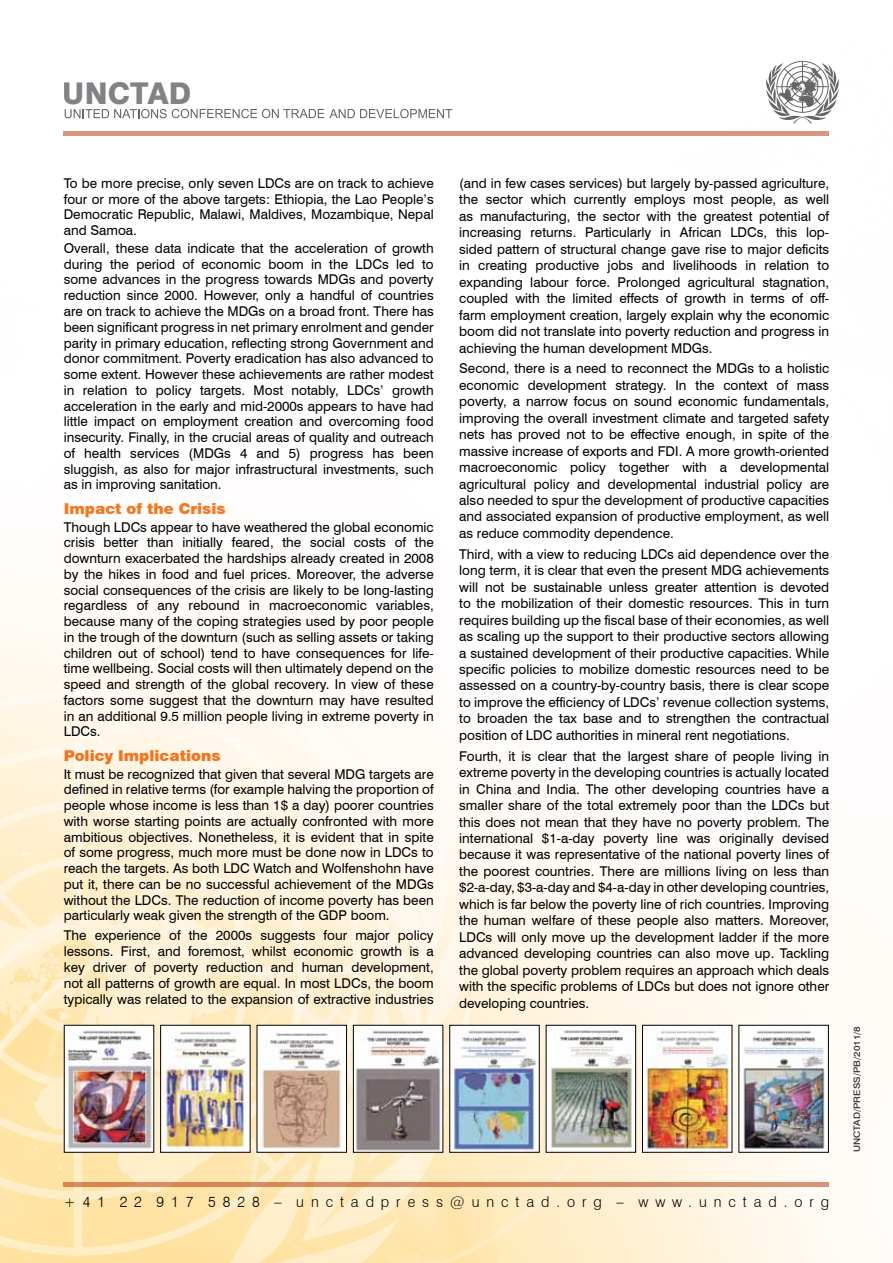
<style>
.page{position:relative;width:893px;height:1263px;background:#fff}
.page>*{position:absolute;margin:0;border:0;box-sizing:border-box;transform-origin:0 0}
.t1{font:800 30px "Swiss 721 BT";color:#808285}
.t2{font:300 15px "Swiss 721 BT";letter-spacing:.485em;color:#000;scale:.96 1}
.t3{font:900 15px "Swiss 721 BT";color:#f47920}
.t4{font:13.5px/16.5px "Swiss 721 BT";color:#000;text-align:justify}
.t5{font:500 9px "Swiss 721 BT";color:#000;scale:1.1 1}
</style>
<div class="page">
<img style="left:0;top:60px;width:842px;height:1203px">
<svg style="left:0;top:707px;width:475px;height:556px"></svg>
<svg style="left:0;top:690px;width:366px;height:570px;background:#feefd0"></svg>
<svg style="left:64px;top:1182px;width:765px;height:4px;background:#d78c62"></svg>
<svg style="left:766px;top:61px;width:73px;height:62px"></svg>
<svg style="left:65px;top:109px;width:387px;height:9px"></svg>
<hr style="left:64px;top:132px;width:765px;height:4px;background:#d7977d">
<img style="left:355px;top:1027px;width:86px;height:124px">
<div style="left:353px;top:1025px;width:90px;height:128px;border:1px solid #000"></div>
<img style="left:644px;top:1027px;width:86px;height:124px">
<div style="left:642px;top:1025px;width:90px;height:128px;border:1px solid #000"></div>
<img style="left:740px;top:1027px;width:87px;height:124px">
<div style="left:738px;top:1025px;width:91px;height:128px;border:1px solid #000"></div>
<img style="left:451px;top:1027px;width:87px;height:124px">
<div style="left:449px;top:1025px;width:91px;height:128px;border:1px solid #000"></div>
<img style="left:548px;top:1027px;width:86px;height:124px">
<div style="left:546px;top:1025px;width:90px;height:128px;border:1px solid #000"></div>
<img style="left:66px;top:1027px;width:86px;height:124px">
<div style="left:64px;top:1025px;width:90px;height:128px;border:1px solid #000"></div>
<img style="left:162px;top:1027px;width:87px;height:124px">
<div style="left:160px;top:1025px;width:91px;height:128px;border:1px solid #000"></div>
<img style="left:259px;top:1027px;width:86px;height:124px">
<div style="left:257px;top:1025px;width:90px;height:128px;border:1px solid #000"></div>
<h1 class="t1" style="left:63px;top:75px;width:130px">UNCTAD</h1>
<p class="t4" style="left:64px;top:175px;width:371px;line-height:15.8px">To be more precise, only seven LDCs are on track to achieve four or more of the above targets: Ethiopia, the Lao People’s Democratic Republic, Malawi, Maldives, Mozambique, Nepal and Samoa.</p>
<p class="t4" style="left:64px;top:240px;width:371px;line-height:15.8px">Overall, these data indicate that the acceleration of growth during the period of economic boom in the LDCs led to some advances in the progress towards MDGs and poverty reduction since 2000. However, only a handful of countries are on track to achieve the MDGs on a broad front. There has been significant progress in net primary enrolment and gender parity in primary education, reflecting strong Government and donor commitment. Poverty eradication has also advanced to some extent. However these achievements are rather modest in relation to policy targets. Most notably, LDCs’ growth acceleration in the early and mid-2000s appears to have had little impact on employment creation and overcoming food insecurity. Finally, in the crucial areas of quality and outreach of health services (MDGs 4 and 5) progress has been sluggish, as also for major infrastructural investments, such as in improving sanitation.</p>
<p class="t3" style="left:64px;top:499px;width:163px">Impact of the Crisis</p>
<p class="t4" style="left:64px;top:519px;width:371px;line-height:15.8px">Though LDCs appear to have weathered the global economic crisis better than initially feared, the social costs of the downturn exacerbated the hardships already created in 2008 by the hikes in food and fuel prices. Moreover, the adverse social consequences of the crisis are likely to be long-lasting regardless of any rebound in macroeconomic variables, because many of the coping strategies used by poor people in the trough of the downturn (such as selling assets or taking children out of school) tend to have consequences for life&shy;time wellbeing. Social costs will then ultimately depend on the speed and strength of the global recovery. In view of these factors some suggest that the downturn may have resulted in an additional 9.5 million people living in extreme poverty in LDCs.</p>
<p class="t3" style="left:64px;top:746px;width:158px">Policy Implications</p>
<p class="t4" style="left:64px;top:766px;width:371px;line-height:15.8px">It must be recognized that given that several MDG targets are defined in relative terms (for example halving the proportion of people whose income is less than 1$ a day) poorer countries with worse starting points are actually confronted with more ambitious objectives. Nonetheless, it is evident that in spite of some progress, much more must be done now in LDCs to reach the targets. As both LDC Watch and Wolfenshohn have put it, there can be no successful achievement of the MDGs without the LDCs. The reduction of income poverty has been particularly weak given the strength of the GDP boom.</p>
<p class="t4" style="left:64px;top:928px;width:371px;line-height:15.8px">The experience of the 2000s suggests four major policy lessons. First, and foremost, whilst economic growth is a key driver of poverty reduction and human development, not all patterns of growth are equal. In most LDCs, the boom typically was related to the expansion of extractive industries</p>
<p class="t4" style="left:459px;top:175px;width:371px">(and in few cases services) but largely by-passed agriculture, the sector which currently employs most people, as well as manufacturing, the sector with the greatest potential of increasing returns. Particularly in African LDCs, this lop&shy;sided pattern of structural change gave rise to major deficits in creating productive jobs and livelihoods in relation to expanding labour force. Prolonged agricultural stagnation, coupled with the limited effects of growth in terms of off&shy;farm employment creation, largely explain why the economic boom did not translate into poverty reduction and progress in achieving the human development MDGs.</p>
<p class="t4" style="left:459px;top:360px;width:371px">Second, there is a need to reconnect the MDGs to a holistic economic development strategy. In the context of mass poverty, a narrow focus on sound economic fundamentals, improving the overall investment climate and targeted safety nets has proved not to be effective enough, in spite of the massive increase of exports and FDI. A more growth-oriented macroeconomic policy together with a developmental agricultural policy and developmental industrial policy are also needed to spur the development of productive capacities and associated expansion of productive employment, as well as reduce commodity dependence.</p>
<p class="t4" style="left:459px;top:545px;width:371px">Third, with a view to reducing LDCs aid dependence over the long term, it is clear that even the present MDG achievements will not be sustainable unless greater attention is devoted to the mobilization of their domestic resources. This in turn requires building up the fiscal base of their economies, as well as scaling up the support to their productive sectors allowing a sustained development of their productive capacities. While specific policies to mobilize domestic resources need to be assessed on a country-by-country basis, there is clear scope to improve the efficiency of LDCs’ revenue collection systems, to broaden the tax base and to strengthen the contractual position of LDC authorities in mineral rent negotiations.</p>
<p class="t4" style="left:459px;top:747px;width:371px">Fourth, it is clear that the largest share of people living in extreme poverty in the developing countries is actually located in China and India. The other developing countries have a smaller share of the total extremely poor than the LDCs but this does not mean that they have no poverty problem. The international $1-a-day poverty line was originally devised because it was representative of the national poverty lines of the poorest countries. There are millions living on less than $2-a-day, $3-a-day and $4-a-day in other developing countries, which is far below the poverty line of rich countries. Improving the human welfare of these people also matters. Moreover, LDCs will only move up the development ladder if the more advanced developing countries can also move up. Tackling the global poverty problem requires an approach which deals with the specific problems of LDCs but does not ignore other developing countries.</p>
<p class="t2" style="left:64px;top:1193px;width:799px">+41 22 917 5828 – unctadpress@unctad.org – www.unctad.org</p>
<p class="t5" style="left:851px;top:1152px;width:116px;rotate:-90deg">unctad/press/PB/2011/8</p>
</div>
